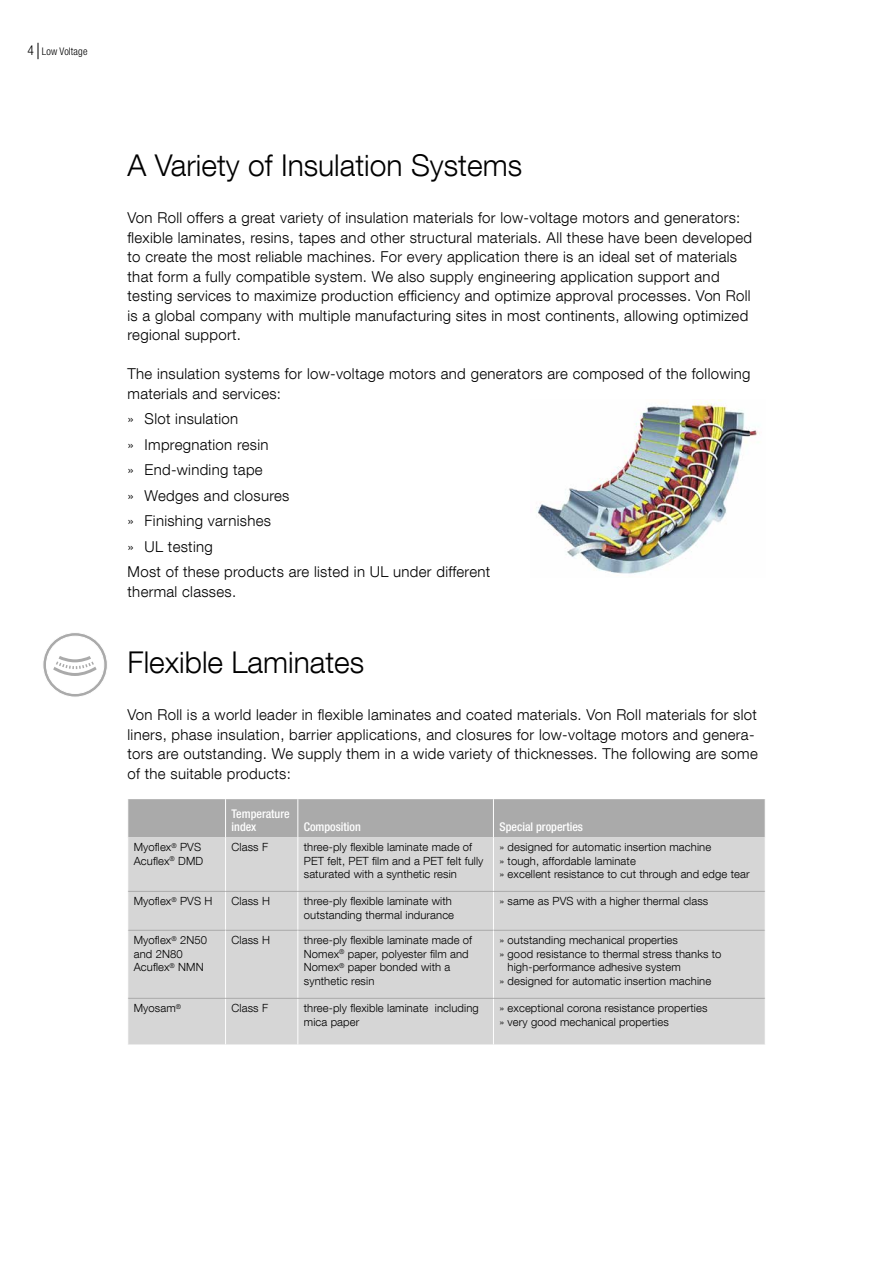
<style>
.page{position:relative;width:893px;height:1263px;background:#fff}
.page>*{position:absolute;margin:0;border:0;box-sizing:border-box;transform-origin:0 0}
.t1{font:300 30px "Helvetica Neue LT Com";color:#000}
.t2{font:300 15px/19.5px "Helvetica Neue LT Com";letter-spacing:.02em;color:#000}
.t3{font:500 condensed 12px/13.5px "Helvetica Neue LT Com";color:#fff}
.t4{font:300 11.25px/13.5px "Helvetica Neue LT Com";letter-spacing:.01em;color:#000}
.t5{font:300 condensed 10.5px "Helvetica Neue LT Com";letter-spacing:.01em;color:#000}
.s1{font-size:13.5px}
</style>
<div class="page">
<svg style="left:38px;top:43px;width:1px;height:16px"></svg>
<div style="left:128px;top:799px;width:637px;height:38px;background:#aaa"></div>
<div style="left:128px;top:837px;width:637px;height:207px;background:#d6d6d6"></div>
<hr style="left:225px;top:799px;width:1px;height:38px;background:#fff">
<hr style="left:298px;top:799px;width:1px;height:38px;background:#fff">
<hr style="left:493px;top:799px;width:1px;height:38px;background:#fff">
<hr style="left:225px;top:837px;width:1px;height:54px;background:#fff">
<hr style="left:298px;top:837px;width:1px;height:54px;background:#fff">
<hr style="left:493px;top:837px;width:1px;height:54px;background:#fff">
<hr style="left:225px;top:891px;width:1px;height:39px;background:#fff">
<hr style="left:298px;top:891px;width:1px;height:39px;background:#fff">
<hr style="left:493px;top:891px;width:1px;height:39px;background:#fff">
<hr style="left:128px;top:930px;width:98px;height:1px;background:#aaa">
<hr style="left:226px;top:930px;width:72px;height:1px;background:#aaa">
<hr style="left:225px;top:930px;width:1px;height:68px;background:#fff">
<hr style="left:298px;top:930px;width:195px;height:1px;background:#aaa">
<hr style="left:298px;top:930px;width:1px;height:68px;background:#fff">
<hr style="left:493px;top:930px;width:272px;height:1px;background:#aaa">
<hr style="left:493px;top:930px;width:1px;height:68px;background:#fff">
<hr style="left:225px;top:998px;width:1px;height:46px;background:#fff">
<hr style="left:298px;top:998px;width:1px;height:46px;background:#fff">
<hr style="left:493px;top:998px;width:1px;height:46px;background:#fff">
<hr style="left:128px;top:891px;width:98px;height:1px;background:#aaa">
<hr style="left:226px;top:891px;width:72px;height:1px;background:#aaa">
<hr style="left:298px;top:891px;width:195px;height:1px;background:#aaa">
<hr style="left:493px;top:891px;width:272px;height:1px;background:#aaa">
<hr style="left:128px;top:998px;width:98px;height:1px;background:#aaa">
<hr style="left:226px;top:998px;width:72px;height:1px;background:#aaa">
<hr style="left:298px;top:998px;width:195px;height:1px;background:#aaa">
<hr style="left:493px;top:998px;width:272px;height:1px;background:#aaa">
<svg style="left:43px;top:633px;width:64px;height:64px"></svg>
<img style="left:536px;top:399px;width:222px;height:175px">
<p class="t5" style="left:28px;top:45px;width:61px"><span class="s1">4</span> Low Voltage</p>
<h1 class="t1" style="left:128px;top:147px;width:396px">A Variety of Insulation Systems</h1>
<p class="t2" style="left:128px;top:208px;width:626px">Von Roll offers a great variety of insulation materials for low-voltage motors and generators: flexible laminates, resins, tapes and other structural materials. All these have been developed to create the most reliable machines. For every application there is an ideal set of materials that form a fully compatible system. We also supply engineering application support and testing services to maximize production efficiency and optimize approval processes. Von Roll is a global company with multiple manufacturing sites in most continents, allowing optimized regional support.</p>
<p class="t2" style="left:128px;top:364px;width:624px">The insulation systems for low-voltage motors and generators are composed of the following materials and services:</p>
<p class="t2" style="left:128px;top:406px;width:364px;line-height:25.5px">» Slot insulation<br>» Impregnation resin<br>» End-winding tape<br>» Wedges and closures<br>» Finishing varnishes<br>» UL testing<br>Most of these products are listed in UL under different</p>
<p class="t2" style="left:128px;top:581px;width:110px">thermal classes.</p>
<h1 class="t1" style="left:128px;top:644px;width:238px">Flexible Laminates</h1>
<p class="t2" style="left:128px;top:705px;width:632px">Von Roll is a world leader in flexible laminates and coated materials. Von Roll materials for slot liners, phase insulation, barrier applications, and closures for low-voltage motors and genera&shy;tors are outstanding. We supply them in a wide variety of thicknesses. The following are some of the suitable products:</p>
<p class="t3" style="left:232px;top:807px;width:60px">Temperature index</p>
<p class="t3" style="left:304px;top:820px;width:59px">Composition</p>
<p class="t3" style="left:499px;top:820px;width:85px">Special properties</p>
<p class="t4" style="left:134px;top:840px;width:71px">Myoflex<sup>®</sup> PVS<br>Acuflex<sup>®</sup> DMD</p>
<p class="t4" style="left:232px;top:840px;width:38px">Class F</p>
<p class="t4" style="left:304px;top:840px;width:181px">three-ply flexible laminate made of<br>PET felt, PET film and a PET felt fully saturated with a synthetic resin</p>
<p class="t4" style="left:499px;top:840px;width:252px">» designed for automatic insertion machine<br>» tough, affordable laminate<br>» excellent resistance to cut through and edge tear</p>
<p class="t4" style="left:134px;top:894px;width:80px">Myoflex<sup>®</sup> PVS H</p>
<p class="t4" style="left:232px;top:894px;width:40px">Class H</p>
<p class="t4" style="left:304px;top:894px;width:152px">three-ply flexible laminate with outstanding thermal indurance</p>
<p class="t4" style="left:499px;top:894px;width:210px">» same as PVS with a higher thermal class</p>
<p class="t4" style="left:134px;top:933px;width:75px">Myoflex<sup>®</sup> 2N50 and 2N80<br>Acuflex<sup>®</sup> NMN</p>
<p class="t4" style="left:232px;top:933px;width:40px">Class H</p>
<p class="t4" style="left:304px;top:933px;width:170px">three-ply flexible laminate made of<br>Nomex<sup>®</sup> paper, polyester film and<br>Nomex<sup>®</sup> paper bonded with a synthetic resin</p>
<p class="t4" style="left:499px;top:933px;width:180px">» outstanding mechanical properties</p>
<p class="t4" style="left:499px;top:947px;width:224px">» good resistance to thermal stress thanks to</p>
<p class="t4" style="left:508px;top:960px;width:175px">high-performance adhesive system</p>
<p class="t4" style="left:499px;top:974px;width:213px">» designed for automatic insertion machine</p>
<p class="t4" style="left:134px;top:1001px;width:49px">Myosam<sup>®</sup></p>
<p class="t4" style="left:232px;top:1001px;width:38px">Class F</p>
<p class="t4" style="left:304px;top:1001px;width:176px">three-ply flexible laminate including mica paper</p>
<p class="t4" style="left:499px;top:1001px;width:210px">» exceptional corona resistance properties » very good mechanical properties</p>
</div>
